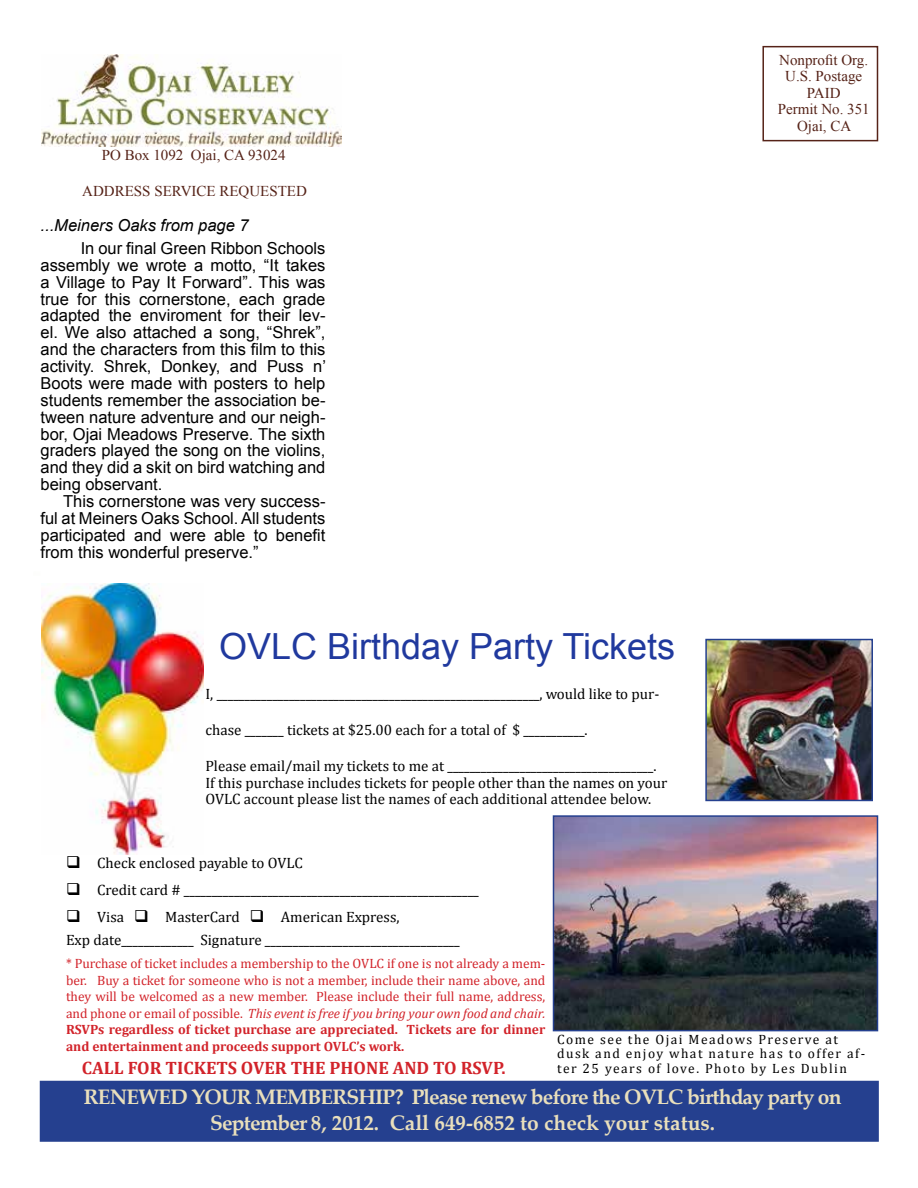
<style>
.page{position:relative;width:918px;height:1188px;background:#fff}
.page>*{position:absolute;margin:0;border:0;box-sizing:border-box;transform-origin:0 0}
.t1{font:36px "Arial";color:#20399e}
.t2{font:700 21px/25.2px "Palatino Linotype";letter-spacing:-.04em;color:#e9dfbc;text-align:center}
.t3{font:700 18px "Cambria";color:#d2232a}
.t4{font:16.5px/17px "Arial";color:#000;text-align:justify}
.t5{font:italic 16.5px "Arial";color:#000}
.t6{font:15px/16.5px "Cambria";color:#000}
.t7{font:15px/16.5px "Times New Roman";color:#562318;text-align:center}
.t8{font:13.5px/16.5px "Cambria";color:#d2232a;text-align:justify}
.t9{font:13.5px/14.2px "Cambria";letter-spacing:.11em;color:#000}
.s1{font-style:italic}
.s2{font-weight:700}
</style>
<div class="page">
<div style="left:762px;top:46px;width:116px;height:95px;border:2px solid #562318"></div>
<div style="left:40px;top:1082px;width:838px;height:59px;background:#25408f"></div>
<div style="left:40px;top:1081px;width:839px;height:61px;border:2px solid #25408f"></div>
<img style="left:41px;top:55px;width:300px;height:91px">
<img style="left:708px;top:642px;width:162px;height:156px">
<div style="left:705px;top:639px;width:168px;height:162px;border:2px solid #25408f"></div>
<img style="left:41px;top:584px;width:162px;height:271px">
<img style="left:556px;top:818px;width:319px;height:210px">
<div style="left:553px;top:815px;width:325px;height:216px;border:2px solid #25408f"></div>
<p class="t7" style="left:102px;top:147px;width:185px">PO Box 1092 Ojai, CA 93024</p>
<p class="t7" style="left:82px;top:183px;width:226px">ADDRESS SERVICE REQUESTED</p>
<p class="t5" style="left:40px;top:215px;width:210px">...Meiners Oaks from page 7</p>
<p class="t4" style="left:40px;top:240px;width:287px;text-indent:40px">In our final Green Ribbon Schools assembly we wrote a motto, “It takes a Village to Pay It Forward”. This was true for this cornerstone, each grade adapted the enviroment for their lev&shy;el. We also attached a song, “Shrek”, and the characters from this film to this activity. Shrek, Donkey, and Puss n’ Boots were made with posters to help students remember the association be&shy;tween nature adventure and our neigh&shy;bor, Ojai Meadows Preserve. The sixth graders played the song on the violins, and they did a skit on bird watching and being observant.</p>
<p class="t4" style="left:40px;top:493px;width:286px;text-indent:23px">This cornerstone was very success&shy;ful at Meiners Oaks School. All students participated and were able to benefit from this wonderful preserve.”</p>
<h1 class="t1" style="left:219px;top:623px;width:458px">OVLC Birthday Party Tickets</h1>
<p class="t6" style="left:205px;top:686px;width:455px">I, __________________________________________________________, would like to pur-</p>
<p class="t6" style="left:205px;top:722px;width:384px">chase _______ tickets at $25.00 each for a total of $ ___________.</p>
<p class="t6" style="left:205px;top:758px;width:463px">Please email/mail my tickets to me at _____________________________________.<br>If this purchase includes tickets for people other than the names on your<br>OVLC account please list the names of each additional attendee below.</p>
<p class="t7" style="left:778px;top:51px;width:94px">Nonprofit Org.<br>U.S. Postage<br>PAID<br>Permit No. 351<br>Ojai, CA</p>
<p class="t6" style="left:66px;top:855px;width:238px">❑ Check enclosed payable to OVLC</p>
<p class="t6" style="left:66px;top:882px;width:414px">❑ Credit card # _____________________________________________________</p>
<p class="t6" style="left:66px;top:905px;width:395px;line-height:23.2px">❑ Visa ❑ MasterCard ❑ American Express,<br>Exp date_____________ Signature ___________________________________</p>
<p class="t8" style="left:66px;top:955px;width:481px">* Purchase of ticket includes a membership to the OVLC if one is not already a mem&shy;ber. Buy a ticket for someone who is not a member, include their name above, and they will be welcomed as a new member. Please include their full name, address, and phone or email of possible. <span class="s1">This event is free if you bring your own food and chair.<br></span><span class="s2">RSVPs regardless of ticket purchase are appreciated. Tickets are for dinner and entertainment and proceeds support OVLC’s work.</span></p>
<p class="t3" style="left:82px;top:1055px;width:425px">CALL FOR TICKETS OVER THE PHONE AND TO RSVP.</p>
<p class="t9" style="left:557px;top:1032px;width:310px">Come see the Ojai Meadows Preserve at dusk and enjoy what nature has to offer af&shy;ter 25 years of love. Photo by Les Dublin</p>
<p class="t2" style="left:84px;top:1084px;width:759px">RENEWED YOUR MEMBERSHIP? Please renew before the OVLC birthday party on<br>September 8, 2012. Call 649-6852 to check your status.</p>
</div>
